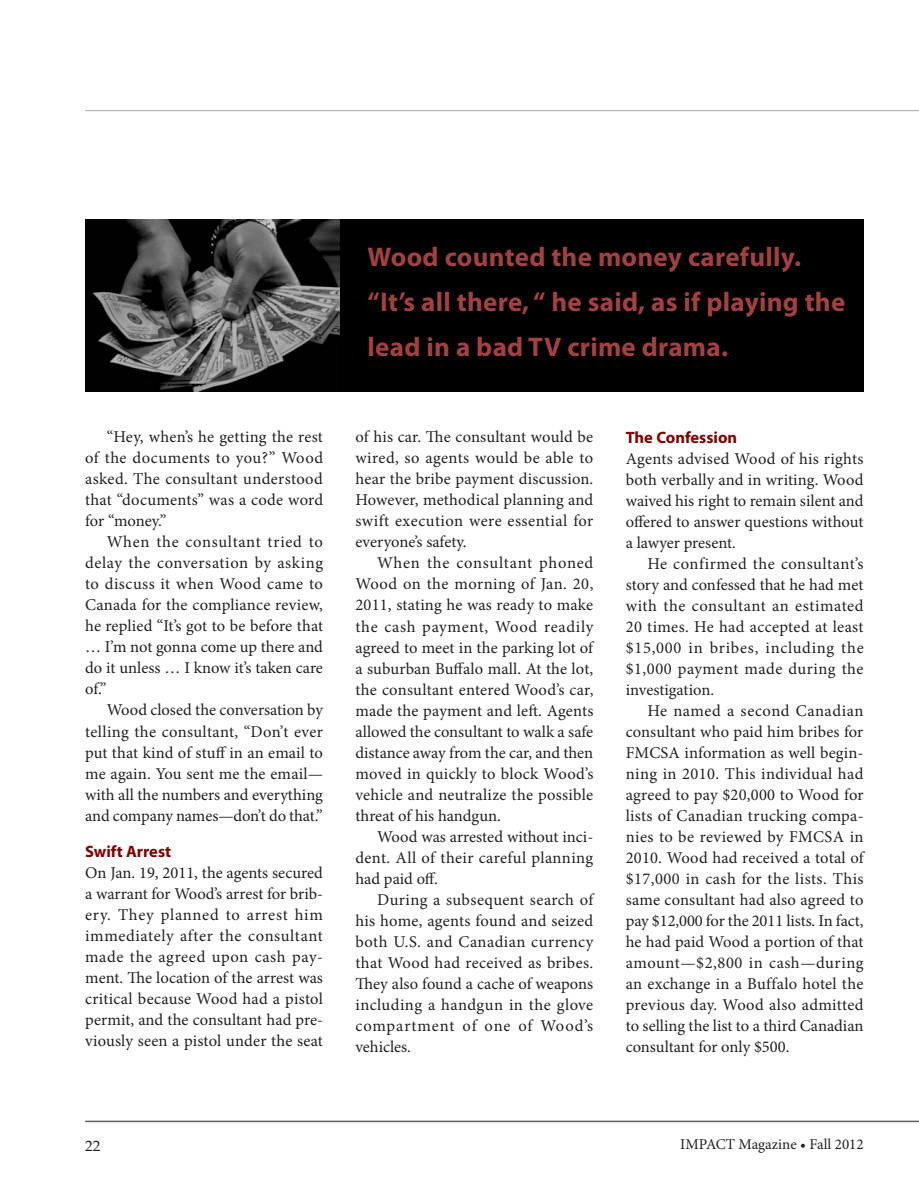
<style>
.page{position:relative;width:919px;height:1189px;background:#fff}
.page>*{position:absolute;margin:0;border:0;box-sizing:border-box;transform-origin:0 0}
.t1{font:700 27px/45px "Myriad Pro";letter-spacing:.01em;color:#a34040}
.t2{font:16.5px/21px "Minion Pro";letter-spacing:.005em;color:#231f20;text-align:justify}
.t3{font:700 16.5px "Myriad Pro";color:#840000}
.t4{font:15px "Minion Pro";color:#231f20}
.t5{font:15px "Book Antiqua";color:#231f20}
</style>
<div class="page">
<hr style="left:85px;top:1120px;width:833px;height:1px;background:#5f5f62">
<div style="left:85px;top:219px;width:778px;height:173px;background:#000"></div>
<hr style="left:85px;top:110px;width:833px;height:1px;background:#a5a6aa">
<img style="left:92px;top:219px;width:247px;height:173px">
<p class="t2" style="left:85px;top:426px;width:239px;text-indent:22px">“Hey, when’s he getting the rest of the documents to you?” Wood asked. The consultant understood that “documents” was a code word for “money.”</p>
<p class="t2" style="left:85px;top:531px;width:239px;text-indent:22px">When the consultant tried to delay the conversation by asking to discuss it when Wood came to Canada for the compliance review, he replied “It’s got to be before that … I’m not gonna come up there and do it unless … I know it’s taken care of.”</p>
<p class="t2" style="left:85px;top:699px;width:239px;text-indent:22px">Wood closed the conversation by telling the consultant, “Don’t ever put that kind of stuff in an email to me again. You sent me the email— with all the numbers and everything and company names—don’t do that.”</p>
<h3 class="t3" style="left:85px;top:840px;width:88px">Swift Arrest</h3>
<p class="t2" style="left:85px;top:862px;width:239px">On Jan. 19, 2011, the agents secured a warrant for Wood’s arrest for brib&shy;ery. They planned to arrest him immediately after the consultant made the agreed upon cash pay&shy;ment. The location of the arrest was critical because Wood had a pistol permit, and the consultant had pre&shy;viously seen a pistol under the seat</p>
<p class="t1" style="left:367px;top:233px;width:479px">Wood counted the money carefully. “It’s all there, “ he said, as if playing the lead in a bad TV crime drama.</p>
<p class="t2" style="left:355px;top:426px;width:239px">of his car. The consultant would be wired, so agents would be able to hear the bribe payment discussion.<br>However, methodical planning and swift execution were essential for everyone’s safety.</p>
<p class="t2" style="left:355px;top:552px;width:239px;text-indent:22px">When the consultant phoned Wood on the morning of Jan. 20, 2011, stating he was ready to make the cash payment, Wood readily agreed to meet in the parking lot of a suburban Buffalo mall. At the lot, the consultant entered Wood’s car, made the payment and left. Agents allowed the consultant to walk a safe distance away from the car, and then moved in quickly to block Wood’s vehicle and neutralize the possible threat of his handgun.</p>
<p class="t2" style="left:355px;top:825px;width:239px;text-indent:22px">Wood was arrested without inci&shy;dent. All of their careful planning had paid off.</p>
<p class="t2" style="left:355px;top:888px;width:239px;text-indent:22px">During a subsequent search of his home, agents found and seized both U.S. and Canadian currency that Wood had received as bribes.<br>They also found a cache of weapons including a handgun in the glove compartment of one of Wood’s vehicles.</p>
<h3 class="t3" style="left:625px;top:426px;width:113px">The Confession</h3>
<p class="t2" style="left:625px;top:448px;width:239px">Agents advised Wood of his rights both verbally and in writing. Wood waived his right to remain silent and offered to answer questions without a lawyer present.</p>
<p class="t2" style="left:625px;top:553px;width:239px;text-indent:22px">He confirmed the consultant’s story and confessed that he had met with the consultant an estimated 20 times. He had accepted at least $15,000 in bribes, including the $1,000 payment made during the investigation.</p>
<p class="t2" style="left:625px;top:700px;width:239px;text-indent:22px">He named a second Canadian consultant who paid him bribes for FMCSA information as well begin&shy;ning in 2010. This individual had agreed to pay $20,000 to Wood for lists of Canadian trucking compa&shy;nies to be reviewed by FMCSA in 2010. Wood had received a total of $17,000 in cash for the lists. This same consultant had also agreed to pay $12,000 for the 2011 lists. In fact, he had paid Wood a portion of that amount—$2,800 in cash—during an exchange in a Buffalo hotel the previous day. Wood also admitted to selling the list to a third Canadian consultant for only $500.</p>
<p class="t5" style="left:85px;top:1135px;width:16px">22</p>
<p class="t4" style="left:680px;top:1133px;width:185px">IMPACT Magazine • Fall 2012</p>
</div>
